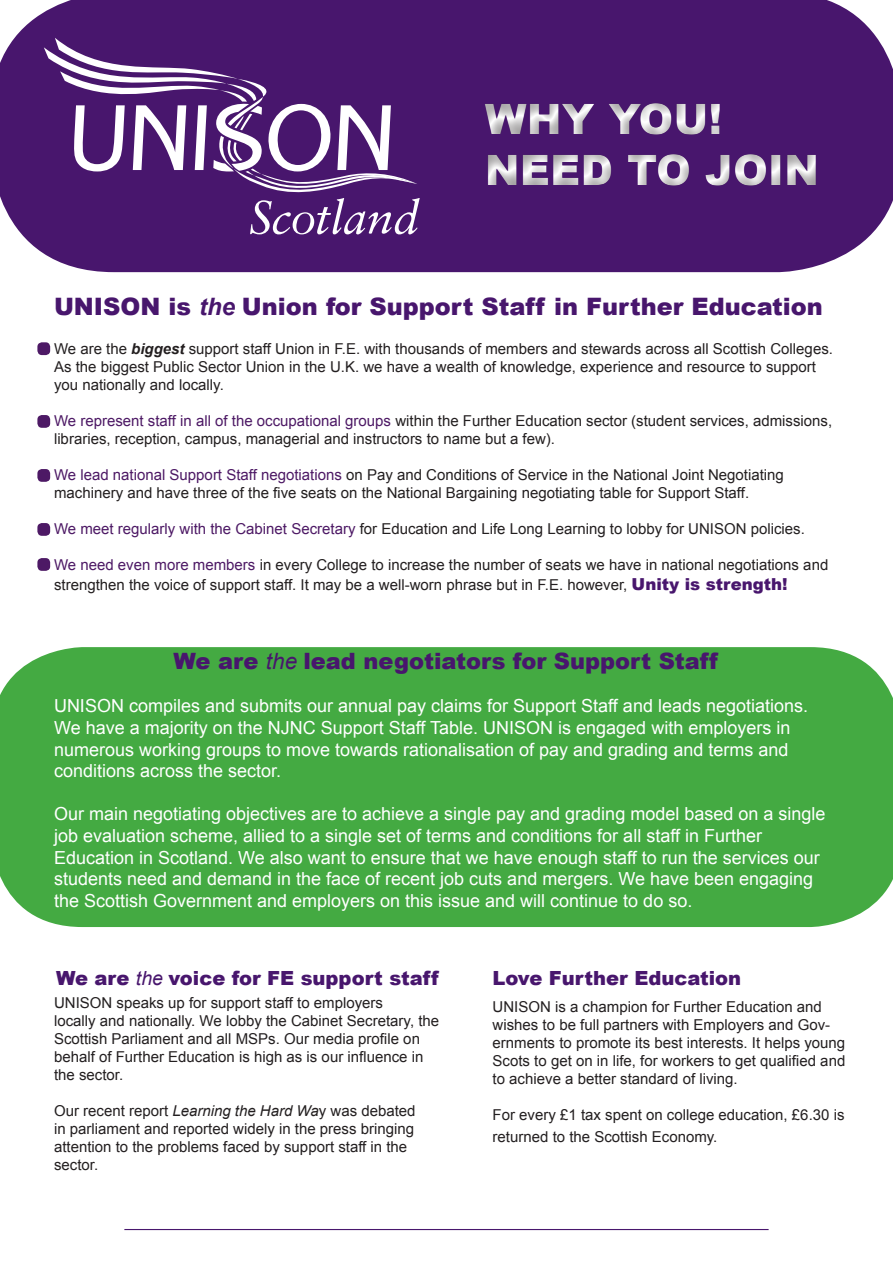
<style>
.page{position:relative;width:893px;height:1263px;background:#fff}
.page>*{position:absolute;margin:0;border:0;box-sizing:border-box;transform-origin:0 0}
.t1{font:900 42px/50.4px "Arial";color:#fff}
.t2{font:900 24px "Arial";color:#48166d}
.t3{font:900 22.5px "Arial";color:#48166d}
.t4{font:900 19.5px "Arial";color:#48166d}
.t5{font:18px/21.6px "Arial";color:#fff}
.t6{font:15px/18px "Arial";color:#231f20}
.s1{font-weight:700;font-style:italic}
.s2{color:#4d1965}
.s3{font-weight:900;font-size:16.5px;color:#48166d}
.s4{font-weight:400;font-style:italic}
.s5{font-style:italic}
</style>
<div class="page">
<div style="left:0;top:0;width:893px;height:272px;background:#48166d"></div>
<div style="left:0;top:647px;width:893px;height:280px;background:#44aa42"></div>
<div style="left:475px;top:89px;width:357px;height:109px;background:#231f20;opacity:.5"></div>
<hr style="left:124px;top:1229px;width:645px;height:1px;background:#48166d">
<div style="left:37px;top:342px;width:13px;height:13px;background:#4d1965;border-radius:4px"></div>
<div style="left:37px;top:415px;width:13px;height:13px;background:#4d1965;border-radius:4px"></div>
<div style="left:37px;top:469px;width:13px;height:13px;background:#4d1965;border-radius:4px"></div>
<div style="left:37px;top:523px;width:13px;height:13px;background:#4d1965;border-radius:4px"></div>
<div style="left:37px;top:558px;width:13px;height:13px;background:#4d1965;border-radius:4px"></div>
<svg style="left:44px;top:38px;width:376px;height:196px;background:#673e86"></svg>
<h1 class="t1" style="left:485px;top:93px;width:336px">WHY YOU!<br>NEED TO JOIN</h1>
<p class="t2" style="left:54px;top:289px;width:770px">UNISON is <span class="s1">the</span> Union for Support Staff in Further Education</p>
<p class="t6" style="left:54px;top:340px;width:780px">We are the <span class="s1">biggest</span> support staff Union in F.E. with thousands of members and stewards across all Scottish Colleges.<br>As the biggest Public Sector Union in the U.K. we have a wealth of knowledge, experience and resource to support you nationally and locally.</p>
<p class="t6" style="left:54px;top:412px;width:780px"><span class="s2">We represent staff in all of the occupational groups</span> within the Further Education sector (student services, admissions, libraries, reception, campus, managerial and instructors to name but a few).</p>
<p class="t6" style="left:54px;top:466px;width:731px"><span class="s2">We lead national Support Staff negotiations</span> on Pay and Conditions of Service in the National Joint Negotiating</p>
<p class="t6" style="left:54px;top:484px;width:697px">machinery and have three of the five seats on the National Bargaining negotiating table for Support Staff.</p>
<p class="t6" style="left:54px;top:520px;width:752px"><span class="s2">We meet regularly with the Cabinet Secretary</span> for Education and Life Long Learning to lobby for UNISON policies.</p>
<p class="t6" style="left:54px;top:555px;width:776px;line-height:19.8px"><span class="s2">We need even more members</span> in every College to increase the number of seats we have in national negotiations and strengthen the voice of support staff. It may be a well-worn phrase but in F.E. however, <span class="s3">Unity is strength!</span></p>
<p class="t3" style="left:174px;top:645px;width:546px">We are <span class="s4">the</span> lead negotiators for Support Staff</p>
<p class="t5" style="left:54px;top:695px;width:756px">UNISON compiles and submits our annual pay claims for Support Staff and leads negotiations.<br>We have a majority on the NJNC Support Staff Table. UNISON is engaged with employers in</p>
<p class="t5" style="left:54px;top:739px;width:736px">numerous working groups to move towards rationalisation of pay and grading and terms and</p>
<p class="t5" style="left:54px;top:760px;width:229px">conditions across the sector.</p>
<p class="t5" style="left:54px;top:803px;width:773px">Our main negotiating objectives are to achieve a single pay and grading model based on a single job evaluation scheme, allied to a single set of terms and conditions for all staff in Further</p>
<p class="t5" style="left:54px;top:847px;width:767px">Education in Scotland. We also want to ensure that we have enough staff to run the services our students need and demand in the face of recent job cuts and mergers. We have been engaging the Scottish Government and employers on this issue and will continue to do so.</p>
<p class="t4" style="left:56px;top:964px;width:384px">We are <span class="s4">the</span> voice for FE support staff</p>
<p class="t4" style="left:493px;top:963px;width:250px">Love Further Education</p>
<p class="t6" style="left:54px;top:994px;width:331px">UNISON speaks up for support staff to employers</p>
<p class="t6" style="left:54px;top:1012px;width:387px">locally and nationally. We lobby the Cabinet Secretary, the Scottish Parliament and all MSPs. Our media profile on behalf of Further Education is high as is our influence in the sector.</p>
<p class="t6" style="left:54px;top:1102px;width:363px">Our recent report <span class="s5">Learning the Hard Wa</span>y was debated in parliament and reported widely in the press bringing attention to the problems faced by support staff in the sector.</p>
<p class="t6" style="left:493px;top:998px;width:354px">UNISON is a champion for Further Education and wishes to be full partners with Employers and Gov&shy;ernments to promote its best interests. It helps young Scots to get on in life, for workers to get qualified and to achieve a better standard of living.</p>
<p class="t6" style="left:493px;top:1104px;width:353px;line-height:21.6px">For every £1 tax spent on college education, £6.30 is returned to the Scottish Economy.</p>
</div>
